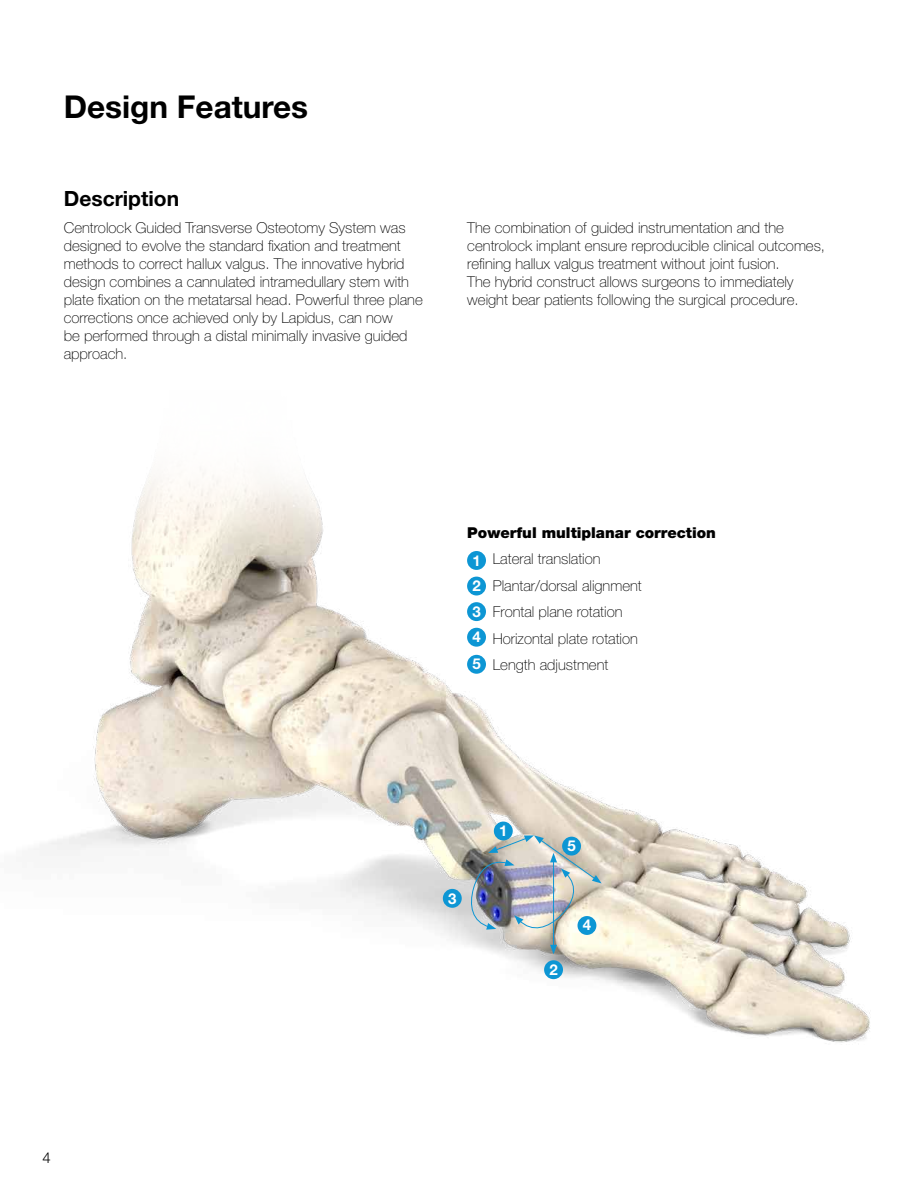
<style>
.page{position:relative;width:918px;height:1188px;background:#fff}
.page>*{position:absolute;margin:0;border:0;box-sizing:border-box;transform-origin:0 0}
.t1{font:700 31.5px "Helvetica Neue LT Std";color:#000}
.t2{font:700 21px "Helvetica Neue LT Std";color:#000}
.t3{font:100 15px/18px "Helvetica Neue LT Pro";color:#000}
.t4{font:900 15px "Helvetica Neue LT Std";color:#000}
.t5{font:700 15px/27.2px "Helvetica Neue LT Std";color:#fff}
.t6{font:300 15px "Helvetica Neue LT Std";color:#000}
</style>
<div class="page">
<img style="left:34px;top:469px;width:836px;height:574px">
<div style="left:443px;top:889px;width:19px;height:19px;background:#0d96d4;border-radius:50%"></div>
<div style="left:467px;top:602px;width:19px;height:19px;background:#0d96d4;border-radius:50%"></div>
<hr style="left:553px;top:860px;width:1px;height:87px;background:#0d96d4">
<svg style="left:550px;top:945px;width:7px;height:9px"></svg>
<div style="left:544px;top:960px;width:19px;height:19px;background:#0d96d4;border-radius:50%"></div>
<div style="left:467px;top:577px;width:19px;height:19px;background:#0d96d4;border-radius:50%"></div>
<div style="left:494px;top:822px;width:19px;height:18px;background:#0d96d4;border-radius:50%"></div>
<div style="left:467px;top:551px;width:19px;height:19px;background:#0d96d4;border-radius:50%"></div>
<svg style="left:578px;top:916px;width:18px;height:19px"></svg>
<div style="left:467px;top:628px;width:19px;height:19px;background:#0d96d4;border-radius:50%"></div>
<div style="left:467px;top:655px;width:19px;height:19px;background:#0d96d4;border-radius:50%"></div>
<img style="left:468px;top:835px;width:134px;height:98px">
<h1 class="t1" style="left:64px;top:88px;width:246px">Design Features</h1>
<h2 class="t2" style="left:64px;top:186px;width:117px">Description</h2>
<p class="t3" style="left:64px;top:218px;width:361px">Centrolock Guided Transverse Osteotomy System was designed to evolve the standard fixation and treatment methods to correct hallux valgus. The innovative hybrid design combines a cannulated intramedullary stem with plate fixation on the metatarsal head. Powerful three plane corrections once achieved only by Lapidus, can now<br>be performed through a distal minimally invasive guided approach.</p>
<p class="t3" style="left:467px;top:218px;width:359px">The combination of guided instrumentation and the centrolock implant ensure reproducible clinical outcomes, refining hallux valgus treatment without joint fusion.<br>The hybrid construct allows surgeons to immediately weight bear patients following the surgical procedure.</p>
<p class="t4" style="left:467px;top:523px;width:250px">Powerful multiplanar correction</p>
<p class="t3" style="left:493px;top:545px;width:150px;line-height:26.5px">Lateral translation<br>Plantar/dorsal alignment<br>Frontal plane rotation<br>Horizontal plate rotation<br>Length adjustment</p>
<p class="t5" style="left:472px;top:547px;width:10px">1</p>
<p class="t5" style="left:472px;top:572px;width:10px">2</p>
<p class="t5" style="left:472px;top:598px;width:10px">3</p>
<p class="t5" style="left:472px;top:623px;width:10px">4<br>5</p>
<p class="t5" style="left:448px;top:884px;width:10px">3</p>
<p class="t5" style="left:499px;top:817px;width:10px">1</p>
<p class="t5" style="left:567px;top:832px;width:10px">5</p>
<p class="t5" style="left:549px;top:956px;width:10px">2</p>
<p class="t5" style="left:583px;top:911px;width:10px">4</p>
<p class="t6" style="left:43px;top:1148px;width:10px">4</p>
</div>
